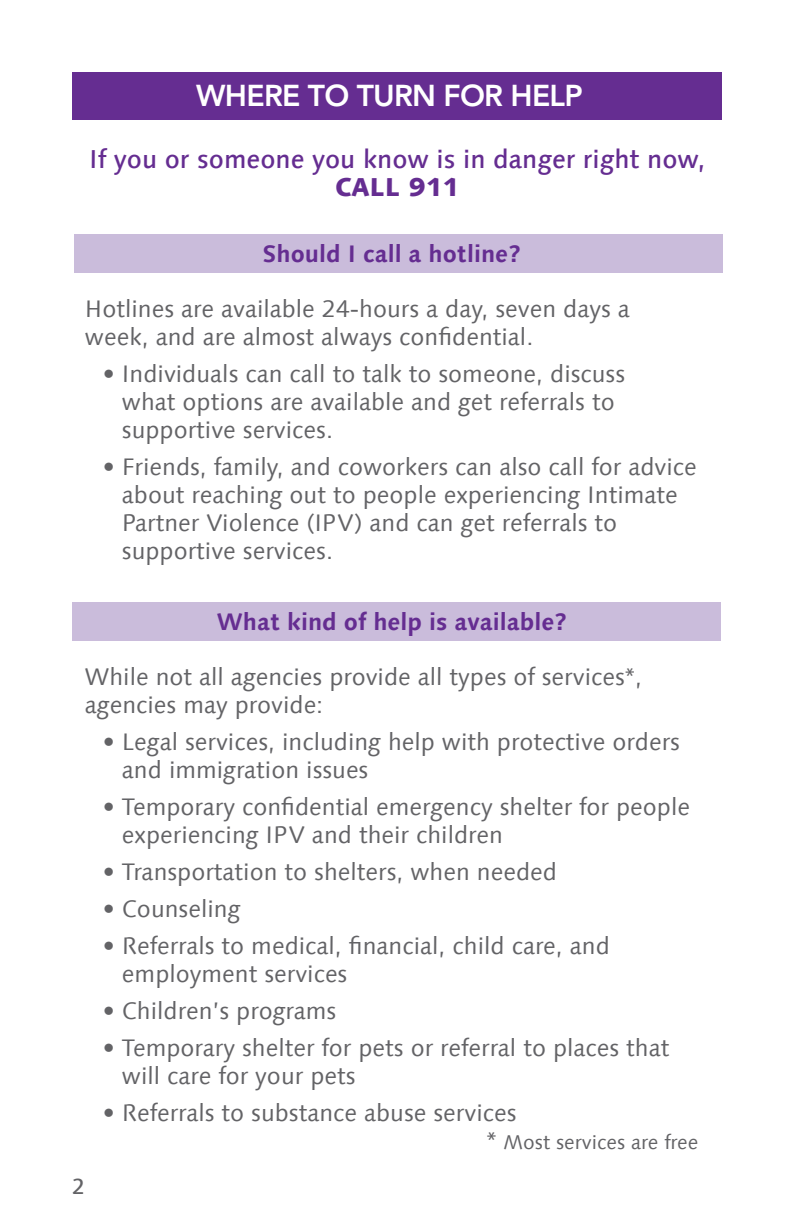
<style>
.page{position:relative;width:792px;height:1224px;background:#fff}
.page>*{position:absolute;margin:0;border:0;box-sizing:border-box;transform-origin:0 0}
.t1{font:800 30px "Avenir LT Std";letter-spacing:-.025em;color:#fff}
.Body_Text_1{font:500 26px/28px "Linotype Syntax Com";color:#652d91;text-align:center}
.Lato_White{font:24px/28px "Linotype Syntax Com";color:#636366}
.Lato_White-2{font:700 24px "Linotype Syntax Com";color:#652d91}
.t2{font:500 22px "Linotype Syntax Com";color:#636366}
.Lato_White-3{font:20px "Linotype Syntax Com";color:#636366}
.s1{font-weight:800}
.s2{font-size:24px}
</style>
<div class="page">
<div style="left:72px;top:72px;width:650px;height:47px;background:#652d91"></div>
<div style="left:74px;top:235px;width:648px;height:38px;background:#cabcdb"></div>
<div style="left:72px;top:603px;width:648px;height:38px;background:#cabcdb"></div>
<p class="t1" style="left:196px;top:78px;width:388px">WHERE TO TURN FOR HELP</p>
<p class="Body_Text_1" style="left:89px;top:144px;width:617px">If you or someone you know is in danger right now,<br><span class="s1">CALL 911</span></p>
<p class="Lato_White-2" style="left:263px;top:239px;width:260px">Should I call a hotline?</p>
<p class="Lato_White" style="left:85px;top:295px;width:547px">Hotlines are available 24-hours a day, seven days a week, and are almost always confidential.</p>
<p class="Lato_White" style="left:122px;top:360px;width:505px;text-indent:-19px">• Individuals can call to talk to someone, discuss what options are available and get referrals to supportive services.</p>
<p class="Lato_White" style="left:122px;top:453px;width:576px;text-indent:-19px">• Friends, family, and coworkers can also call for advice about reaching out to people experiencing Intimate Partner Violence (IPV) and can get referrals to supportive services.</p>
<p class="Lato_White-2" style="left:217px;top:607px;width:352px">What kind of help is available?</p>
<p class="Lato_White" style="left:85px;top:663px;width:559px">While not all agencies provide all types of services*, agencies may provide:</p>
<p class="Lato_White" style="left:122px;top:728px;width:560px;text-indent:-19px">• Legal services, including help with protective orders and immigration issues</p>
<p class="Lato_White" style="left:122px;top:793px;width:570px;text-indent:-19px">• Temporary confidential emergency shelter for people experiencing IPV and their children</p>
<p class="Lato_White" style="left:103px;top:858px;width:456px">• Transportation to shelters, when needed</p>
<p class="Lato_White" style="left:103px;top:895px;width:139px">• Counseling</p>
<p class="Lato_White" style="left:122px;top:932px;width:490px;text-indent:-19px">• Referrals to medical, financial, child care, and employment services</p>
<p class="Lato_White" style="left:103px;top:997px;width:235px">• Children’s programs</p>
<p class="Lato_White" style="left:122px;top:1034px;width:549px;text-indent:-19px">• Temporary shelter for pets or referral to places that will care for your pets</p>
<p class="Lato_White" style="left:103px;top:1099px;width:415px">• Referrals to substance abuse services</p>
<p class="Lato_White-3" style="left:486px;top:1130px;width:213px"><span class="s2">*</span> Most services are free</p>
<p class="t2" style="left:72px;top:1172px;width:14px">2</p>
</div>
